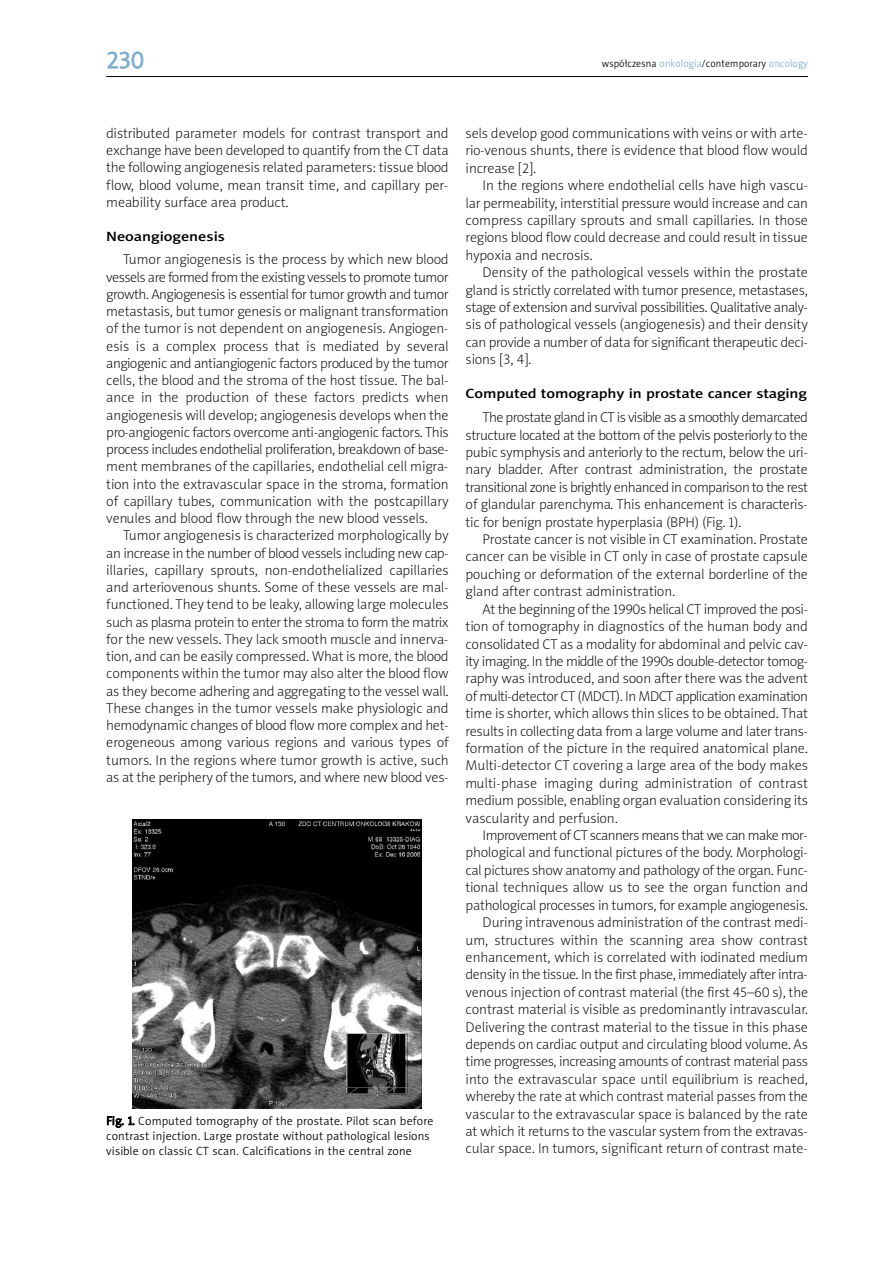
<style>
.page{position:relative;width:893px;height:1263px;background:#fff}
.page>*{position:absolute;margin:0;border:0;box-sizing:border-box;transform-origin:0 0}
.t1{font:24px "Naomi Sans EFNPS Light";color:#7caece}
.t2{font:14.25px/17.4px "Naomi Sans EFNPS Thin";letter-spacing:-.01em;color:#000;text-align:justify}
.t3{font:13.5px "Naomi Sans EFNPS Medium";letter-spacing:-.01em;color:#000;scale:1.2 1}
.t4{font:12px/15px "Naomi Sans EFNPS Light";letter-spacing:.015em;color:#000}
.t5{font:10.5px "Naomi Sans EFNPS Light";letter-spacing:.015em;color:#000;scale:.95 1}
.s1{color:#7caece}
</style>
<div class="page">
<hr style="left:106px;top:76px;width:702px;height:1px;background:#000">
<img style="left:133px;top:819px;width:289px;height:289px">
<h1 class="t1" style="left:106px;top:51px;width:39px">230</h1>
<p class="t5" style="left:602px;top:60px;width:218px">współczesna <span class="s1">onkologia</span>/contemporary <span class="s1">oncology</span></p>
<p class="t2" style="left:106px;top:126px;width:344px">distributed parameter models for contrast transport and exchange have been developed to quantify from the CT data the following angiogenesis related parameters: tissue blood flow, blood volume, mean transit time, and capillary per&shy;meability surface area product.</p>
<p class="t3" style="left:106px;top:231px;width:100px">Neoangiogenesis</p>
<p class="t2" style="left:106px;top:252px;width:344px;text-indent:17px">Tumor angiogenesis is the process by which new blood vessels are formed from the existing vessels to promote tumor growth. Angiogenesis is essential for tumor growth and tumor metastasis, but tumor genesis or malignant transformation of the tumor is not dependent on angiogenesis. Angiogen&shy;esis is a complex process that is mediated by several angiogenic and antiangiogenic factors produced by the tumor cells, the blood and the stroma of the host tissue. The bal&shy;ance in the production of these factors predicts when angiogenesis will develop; angiogenesis develops when the pro-angiogenic factors overcome anti-angiogenic factors. This process includes endothelial proliferation, breakdown of base&shy;ment membranes of the capillaries, endothelial cell migra&shy;tion into the extravascular space in the stroma, formation of capillary tubes, communication with the postcapillary venules and blood flow through the new blood vessels.</p>
<p class="t2" style="left:106px;top:528px;width:344px;text-indent:17px">Tumor angiogenesis is characterized morphologically by an increase in the number of blood vessels including new cap&shy;illaries, capillary sprouts, non-endothelialized capillaries and arteriovenous shunts. Some of these vessels are mal&shy;functioned. They tend to be leaky, allowing large molecules such as plasma protein to enter the stroma to form the matrix for the new vessels. They lack smooth muscle and innerva&shy;tion, and can be easily compressed. What is more, the blood components within the tumor may also alter the blood flow as they become adhering and aggregating to the vessel wall.<br>These changes in the tumor vessels make physiologic and hemodynamic changes of blood flow more complex and het&shy;erogeneous among various regions and various types of tumors. In the regions where tumor growth is active, such as at the periphery of the tumors, and where new blood ves-</p>
<p class="t4" style="left:106px;top:1114px;width:329px">Fig. 1. Computed tomography of the prostate. Pilot scan before contrast injection. Large prostate without pathological lesions visible on classic CT scan. Calcifications in the central zone</p>
<p class="t2" style="left:466px;top:126px;width:344px">sels develop good communications with veins or with arte&shy;rio-venous shunts, there is evidence that blood flow would increase [2].</p>
<p class="t2" style="left:466px;top:178px;width:344px;text-indent:17px">In the regions where endothelial cells have high vascu&shy;lar permeability, interstitial pressure would increase and can compress capillary sprouts and small capillaries. In those regions blood flow could decrease and could result in tissue hypoxia and necrosis.</p>
<p class="t2" style="left:466px;top:265px;width:344px;text-indent:17px">Density of the pathological vessels within the prostate gland is strictly correlated with tumor presence, metastases, stage of extension and survival possibilities. Qualitative analy&shy;sis of pathological vessels (angiogenesis) and their density can provide a number of data for significant therapeutic deci&shy;sions [3, 4].</p>
<p class="t3" style="left:466px;top:388px;width:286px">Computed tomography in prostate cancer staging</p>
<p class="t2" style="left:466px;top:410px;width:344px;text-indent:17px">The prostate gland in CT is visible as a smoothly demarcated structure located at the bottom of the pelvis posteriorly to the pubic symphysis and anteriorly to the rectum, below the uri&shy;nary bladder. After contrast administration, the prostate transitional zone is brightly enhanced in comparison to the rest of glandular parenchyma. This enhancement is characteris&shy;tic for benign prostate hyperplasia (BPH) (Fig. 1).</p>
<p class="t2" style="left:466px;top:532px;width:344px;text-indent:17px">Prostate cancer is not visible in CT examination. Prostate cancer can be visible in CT only in case of prostate capsule pouching or deformation of the external borderline of the gland after contrast administration.</p>
<p class="t2" style="left:466px;top:601px;width:344px;text-indent:17px">At the beginning of the 1990s helical CT improved the posi&shy;tion of tomography in diagnostics of the human body and consolidated CT as a modality for abdominal and pelvic cav&shy;ity imaging. In the middle of the 1990s double-detector tomog&shy;raphy was introduced, and soon after there was the advent of multi-detector CT (MDCT). In MDCT application examination time is shorter, which allows thin slices to be obtained. That results in collecting data from a large volume and later trans&shy;formation of the picture in the required anatomical plane.<br>Multi-detector CT covering a large area of the body makes multi-phase imaging during administration of contrast medium possible, enabling organ evaluation considering its vascularity and perfusion.</p>
<p class="t2" style="left:466px;top:828px;width:344px;text-align:right">Improvement of CT scanners means that we can make mor&shy;phological and functional pictures of the body. Morphologi&shy;cal pictures show anatomy and pathology of the organ. Func&shy;tional techniques allow us to see the organ function and pathological processes in tumors, for example angiogenesis.<br>During intravenous administration of the contrast medi&shy;um, structures within the scanning area show contrast enhancement, which is correlated with iodinated medium density in the tissue. In the first phase, immediately after intra&shy;venous injection of contrast material (the first 45–60 s), the contrast material is visible as predominantly intravascular.<br>Delivering the contrast material to the tissue in this phase depends on cardiac output and circulating blood volume. As time progresses, increasing amounts of contrast material pass into the extravascular space until equilibrium is reached, whereby the rate at which contrast material passes from the vascular to the extravascular space is balanced by the rate at which it returns to the vascular system from the extravas&shy;cular space. In tumors, significant return of contrast mate-</p>
</div>
